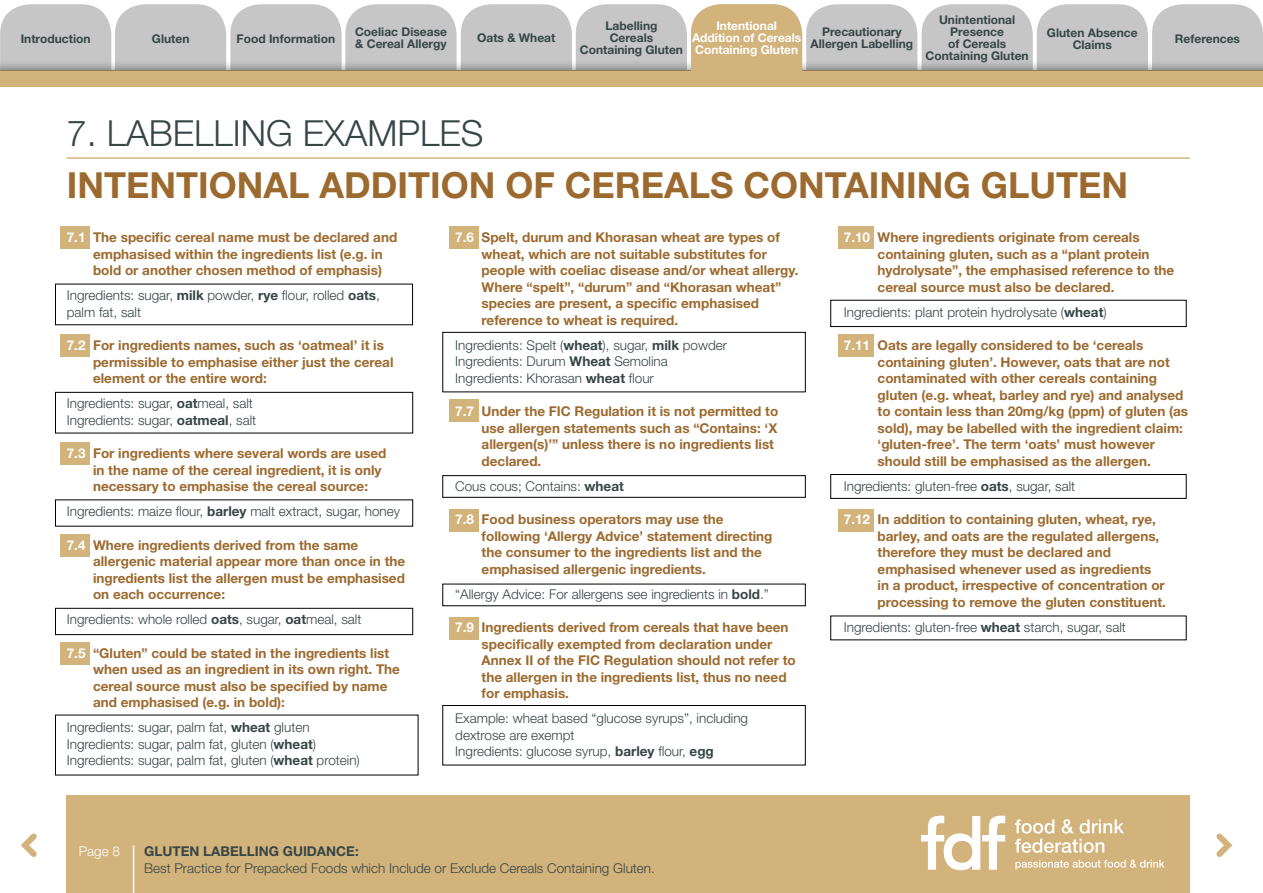
<style>
.page{position:relative;width:1263px;height:893px;background:#fff}
.page>*{position:absolute;margin:0;border:0;box-sizing:border-box;transform-origin:0 0}
.t1{font:700 36px "Helvetica Neue";color:#9c6a2f}
.t2{font:300 36px "Helvetica Neue";color:#364546}
.t3{font:700 13.5px/16.5px "Helvetica Neue";color:#9c6a2f}
.t4{font:300 13.5px/16.5px "Helvetica Neue";color:#364546}
.t5{font:700 13.5px "Helvetica Neue";color:#364546}
.t6{font:300 13.5px "Helvetica Neue";color:#fff}
.t7{font:700 12px/12px "Helvetica Neue";color:#364546;text-align:center}
.t8{font:700 12px/12px "Helvetica Neue";color:#fff;text-align:center}
.s1{color:#fff}
.s2{font-weight:700}
</style>
<div class="page">
<div style="left:67px;top:795px;width:1123px;height:98px;background:#d3b37c"></div>
<hr style="left:133px;top:845px;width:1px;height:48px;background:#fff">
<svg style="left:1216px;top:833px;width:17px;height:24px"></svg>
<svg style="left:20px;top:833px;width:17px;height:24px"></svg>
<svg style="left:1015px;top:819px;width:109px;height:34px"></svg>
<svg style="left:921px;top:816px;width:84px;height:54px"></svg>
<svg style="left:1015px;top:860px;width:149px;height:10px"></svg>
<div style="left:0;top:71px;width:1263px;height:16px;background:#d3b37c"></div>
<div style="left:61px;top:226px;width:29px;height:22px;background:#d3b37c"></div>
<div style="left:61px;top:334px;width:29px;height:22px;background:#d3b37c"></div>
<div style="left:61px;top:442px;width:29px;height:22px;background:#d3b37c"></div>
<div style="left:61px;top:534px;width:29px;height:22px;background:#d3b37c"></div>
<div style="left:61px;top:642px;width:29px;height:22px;background:#d3b37c"></div>
<div style="left:449px;top:226px;width:29px;height:22px;background:#d3b37c"></div>
<div style="left:449px;top:400px;width:29px;height:22px;background:#d3b37c"></div>
<div style="left:449px;top:509px;width:29px;height:23px;background:#d3b37c"></div>
<div style="left:449px;top:618px;width:29px;height:22px;background:#d3b37c"></div>
<div style="left:838px;top:226px;width:36px;height:22px;background:#d3b37c"></div>
<div style="left:838px;top:334px;width:36px;height:22px;background:#d3b37c"></div>
<div style="left:838px;top:509px;width:36px;height:23px;background:#d3b37c"></div>
<hr style="left:67px;top:157px;width:1123px;height:2px;background:#d3b37c">
<div style="left:55px;top:392px;width:358px;height:41px;border:1px solid #000"></div>
<div style="left:442px;top:332px;width:363px;height:60px;border:1px solid #000"></div>
<div style="left:830px;top:474px;width:356px;height:25px;border:1px solid #000"></div>
<div style="left:830px;top:300px;width:356px;height:27px;border:1px solid #000"></div>
<svg style="left:0;top:4px;width:1263px;height:67px;background:#c8c5c0"></svg>
<div style="left:55px;top:608px;width:358px;height:27px;border:1px solid #000"></div>
<div style="left:442px;top:475px;width:363px;height:23px;border:1px solid #000"></div>
<div style="left:442px;top:705px;width:363px;height:60px;border:1px solid #000"></div>
<p class="t7" style="left:925px;top:14px;width:105px">Unintentional<br>Presence<br>of Cereals<br>Containing Gluten</p>
<p class="t7" style="left:580px;top:20px;width:105px">Labelling<br>Cereals<br>Containing Gluten</p>
<p class="t8" style="left:692px;top:20px;width:111px">Intentional<br>Addition of Cereals<br>Containing Gluten</p>
<p class="t7" style="left:355px;top:26px;width:93px;text-align:left">Coeliac Disease &amp; Cereal Allergy</p>
<p class="t7" style="left:21px;top:32px;width:71px">Introduction</p>
<p class="t7" style="left:152px;top:32px;width:39px">Gluten</p>
<p class="t7" style="left:237px;top:32px;width:100px">Food Information</p>
<p class="t7" style="left:477px;top:32px;width:80px">Oats &amp; Wheat</p>
<p class="t7" style="left:810px;top:26px;width:104px">Precautionary<br>Allergen Labelling</p>
<p class="t7" style="left:1047px;top:26px;width:92px">Gluten Absence<br>Claims</p>
<p class="t7" style="left:1175px;top:32px;width:67px">References</p>
<h1 class="t2" style="left:67px;top:111px;width:418px">7. LABELLING EXAMPLES</h1>
<h1 class="t1" style="left:67px;top:162px;width:1063px">INTENTIONAL ADDITION OF CEREALS CONTAINING GLUTEN</h1>
<p class="t3" style="left:93px;top:229px;width:306px;text-indent:-26px"><span class="s1">7.1</span> The specific cereal name must be declared and emphasised within the ingredients list (e.g. in bold or another chosen method of emphasis)</p>
<p class="t4" style="left:67px;top:287px;width:315px">Ingredients: sugar, <span class="s2">milk</span> powder, <span class="s2">rye</span> flour, rolled <span class="s2">oats</span>, palm fat, salt</p>
<p class="t3" style="left:93px;top:337px;width:302px;text-indent:-26px"><span class="s1">7.2</span> For ingredients names, such as ‘oatmeal’ it is permissible to emphasise either just the cereal element or the entire word:</p>
<p class="t4" style="left:67px;top:395px;width:191px">Ingredients: sugar, <span class="s2">oat</span>meal, salt<br>Ingredients: sugar, <span class="s2">oatmeal</span>, salt</p>
<p class="t3" style="left:93px;top:445px;width:295px;text-indent:-26px"><span class="s1">7.3</span> For ingredients where several words are used in the name of the cereal ingredient, it is only necessary to emphasise the cereal source:</p>
<p class="t4" style="left:67px;top:503px;width:335px">Ingredients: maize flour, <span class="s2">barley</span> malt extract, sugar, honey</p>
<p class="t3" style="left:93px;top:536px;width:314px;text-indent:-26px"><span class="s1">7.4</span> Where ingredients derived from the same allergenic material appear more than once in the ingredients list the allergen must be emphasised on each occurrence:</p>
<p class="t4" style="left:67px;top:611px;width:296px">Ingredients: whole rolled <span class="s2">oats</span>, sugar, <span class="s2">oat</span>meal, salt</p>
<p class="t3" style="left:93px;top:644px;width:308px;text-indent:-26px"><span class="s1">7.5</span> “Gluten” could be stated in the ingredients list when used as an ingredient in its own right. The cereal source must also be specified by name and emphasised (e.g. in bold):</p>
<p class="t4" style="left:67px;top:719px;width:295px">Ingredients: sugar, palm fat, <span class="s2">wheat</span> gluten<br>Ingredients: sugar, palm fat, gluten (<span class="s2">wheat</span>)<br>Ingredients: sugar, palm fat, gluten (<span class="s2">wheat</span> protein)</p>
<p class="t3" style="left:482px;top:229px;width:318px;text-indent:-26px"><span class="s1">7.6</span> Spelt, durum and Khorasan wheat are types of wheat, which are not suitable substitutes for people with coeliac disease and/or wheat allergy.<br>Where “spelt”, “durum” and “Khorasan wheat” species are present, a specific emphasised reference to wheat is required.</p>
<p class="t4" style="left:455px;top:336px;width:273px">Ingredients: Spelt (<span class="s2">wheat</span>), sugar, <span class="s2">milk</span> powder<br>Ingredients: Durum <span class="s2">Wheat</span> Semolina<br>Ingredients: Khorasan <span class="s2">wheat</span> flour</p>
<p class="t3" style="left:482px;top:403px;width:298px;text-indent:-26px"><span class="s1">7.7</span> Under the FIC Regulation it is not permitted to use allergen statements such as “Contains: ‘X allergen(s)’” unless there is no ingredients list declared.</p>
<p class="t4" style="left:455px;top:477px;width:170px">Cous cous; Contains: <span class="s2">wheat</span></p>
<p class="t3" style="left:482px;top:511px;width:292px;text-indent:-26px"><span class="s1">7.8</span> Food business operators may use the following ‘Allergy Advice’ statement directing the consumer to the ingredients list and the emphasised allergenic ingredients.</p>
<p class="t4" style="left:455px;top:585px;width:315px">“Allergy Advice: For allergens see ingredients in <span class="s2">bold</span>.”</p>
<p class="t3" style="left:482px;top:619px;width:316px;text-indent:-26px"><span class="s1">7.9</span> Ingredients derived from cereals that have been specifically exempted from declaration under Annex II of the FIC Regulation should not refer to the allergen in the ingredients list, thus no need for emphasis.</p>
<p class="t4" style="left:455px;top:710px;width:294px">Example: wheat based “glucose syrups”, including dextrose are exempt<br>Ingredients: glucose syrup, <span class="s2">barley</span> flour, <span class="s2">egg</span></p>
<p class="t3" style="left:878px;top:229px;width:298px;text-indent:-34px"><span class="s1">7.10</span> Where ingredients originate from cereals containing gluten, such as a “plant protein hydrolysate”, the emphasised reference to the cereal source must also be declared.</p>
<p class="t4" style="left:844px;top:303px;width:264px">Ingredients: plant protein hydrolysate (<span class="s2">wheat</span>)</p>
<p class="t3" style="left:878px;top:337px;width:312px;text-indent:-34px"><span class="s1">7.11</span> Oats are legally considered to be ‘cereals containing gluten’. However, oats that are not contaminated with other cereals containing gluten (e.g. wheat, barley and rye) and analysed to contain less than 20mg/kg (ppm) of gluten (as sold), may be labelled with the ingredient claim: ‘gluten-free’. The term ‘oats’ must however should still be emphasised as the allergen.</p>
<p class="t4" style="left:844px;top:477px;width:233px">Ingredients: gluten-free <span class="s2">oats</span>, sugar, salt</p>
<p class="t3" style="left:878px;top:511px;width:290px;text-indent:-34px"><span class="s1">7.12</span> In addition to containing gluten, wheat, rye, barley, and oats are the regulated allergens, therefore they must be declared and emphasised whenever used as ingredients in a product, irrespective of concentration or processing to remove the gluten constituent.</p>
<p class="t4" style="left:844px;top:618px;width:284px">Ingredients: gluten-free <span class="s2">wheat</span> starch, sugar, salt</p>
<p class="t6" style="left:79px;top:843px;width:43px">Page 8</p>
<p class="t5" style="left:144px;top:843px;width:216px">GLUTEN LABELLING GUIDANCE:</p>
<p class="t4" style="left:144px;top:859px;width:512px">Best Practice for Prepacked Foods which Include or Exclude Cereals Containing Gluten.</p>
</div>
